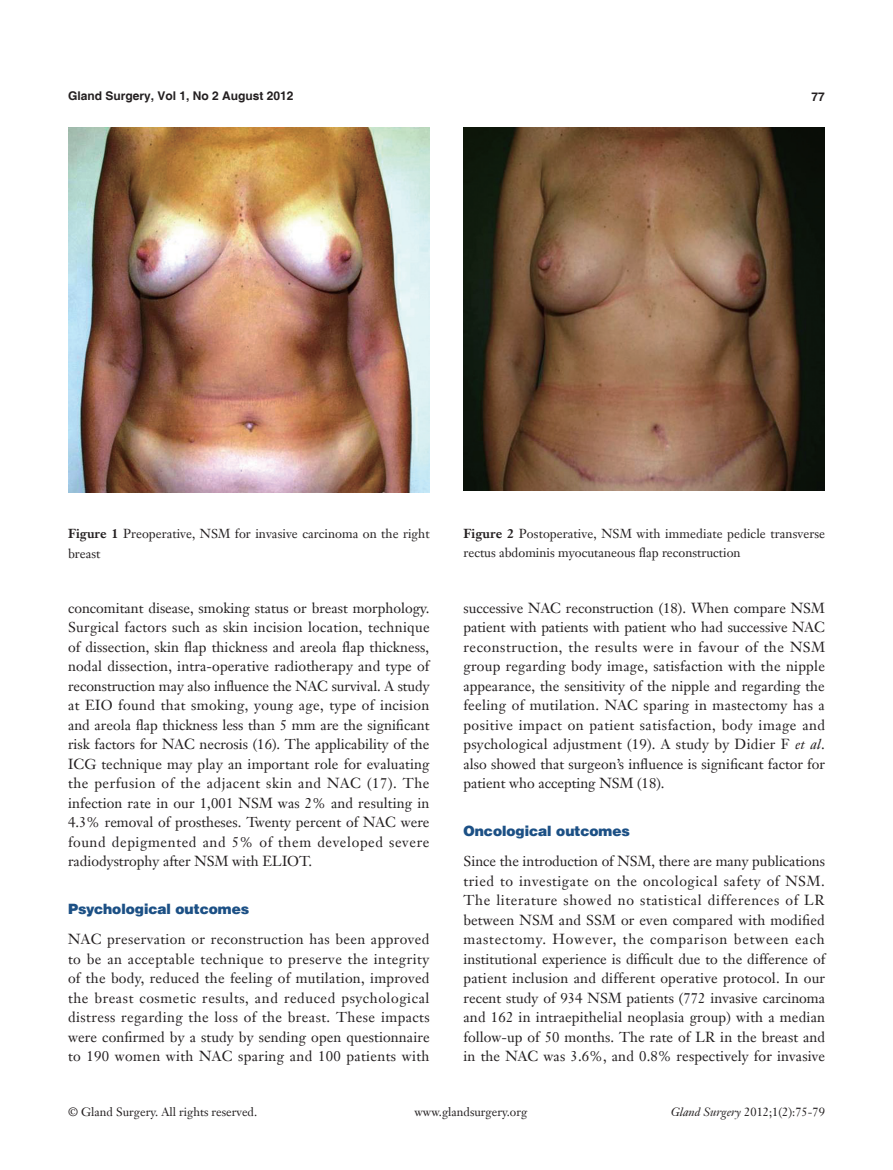
<style>
.page{position:relative;width:893px;height:1170px;background:#fff}
.page>*{position:absolute;margin:0;border:0;box-sizing:border-box;transform-origin:0 0}
.t1{font:14.25px/19.5px "Janson Text LT";letter-spacing:.01em;color:#231f20;text-align:justify}
.t2{font:900 14.25px "Helvetica";color:#1c5085}
.t3{font:12.75px/19.5px "Janson Text LT";letter-spacing:.005em;color:#231f20}
.t4{font:12px "Janson Text LT";color:#231f20}
.t5{font:700 12px "Helvetica";color:#231f20}
.s1{font-weight:700}
.s2{font-style:italic}
</style>
<div class="page">
<img style="left:68px;top:128px;width:361px;height:364px">
<img style="left:463px;top:128px;width:362px;height:362px">
<p class="t5" style="left:68px;top:88px;width:227px">Gland Surgery, Vol 1, No 2 August 2012</p>
<p class="t5" style="left:812px;top:89px;width:15px">77</p>
<p class="t3" style="left:68px;top:524px;width:363px"><span class="s1">Figure 1</span> Preoperative, NSM for invasive carcinoma on the right breast</p>
<p class="t3" style="left:463px;top:523px;width:363px"><span class="s1">Figure 2</span> Postoperative, NSM with immediate pedicle transverse rectus abdominis myocutaneous flap reconstruction</p>
<p class="t1" style="left:68px;top:597px;width:363px">concomitant disease, smoking status or breast morphology.<br>Surgical factors such as skin incision location, technique of dissection, skin flap thickness and areola flap thickness, nodal dissection, intra-operative radiotherapy and type of reconstruction may also influence the NAC survival. A study at EIO found that smoking, young age, type of incision and areola flap thickness less than 5 mm are the significant risk factors for NAC necrosis (16). The applicability of the ICG technique may play an important role for evaluating the perfusion of the adjacent skin and NAC (17). The infection rate in our 1,001 NSM was 2% and resulting in 4.3% removal of prostheses. Twenty percent of NAC were found depigmented and 5% of them developed severe radiodystrophy after NSM with ELIOT.</p>
<p class="t2" style="left:68px;top:900px;width:183px">Psychological outcomes</p>
<p class="t1" style="left:68px;top:929px;width:363px">NAC preservation or reconstruction has been approved to be an acceptable technique to preserve the integrity of the body, reduced the feeling of mutilation, improved the breast cosmetic results, and reduced psychological distress regarding the loss of the breast. These impacts were confirmed by a study by sending open questionnaire to 190 women with NAC sparing and 100 patients with</p>
<p class="t1" style="left:463px;top:597px;width:363px">successive NAC reconstruction (18). When compare NSM patient with patients with patient who had successive NAC reconstruction, the results were in favour of the NSM group regarding body image, satisfaction with the nipple appearance, the sensitivity of the nipple and regarding the feeling of mutilation. NAC sparing in mastectomy has a positive impact on patient satisfaction, body image and psychological adjustment (19). A study by Didier F <span class="s2">et al</span>. also showed that surgeon’s influence is significant factor for patient who accepting NSM (18).</p>
<p class="t2" style="left:463px;top:822px;width:168px">Oncological outcomes</p>
<p class="t1" style="left:463px;top:851px;width:363px">Since the introduction of NSM, there are many publications tried to investigate on the oncological safety of NSM.<br>The literature showed no statistical differences of LR between NSM and SSM or even compared with modified mastectomy. However, the comparison between each institutional experience is difficult due to the difference of patient inclusion and different operative protocol. In our recent study of 934 NSM patients (772 invasive carcinoma and 162 in intraepithelial neoplasia group) with a median follow-up of 50 months. The rate of LR in the breast and in the NAC was 3.6%, and 0.8% respectively for invasive</p>
<p class="t4" style="left:68px;top:1104px;width:191px">© Gland Surgery. All rights reserved.</p>
<p class="t4" style="left:414px;top:1104px;width:114px">www.glandsurgery.org</p>
<p class="t4" style="left:671px;top:1104px;width:156px"><span class="s2">Gland Surgery</span> 2012;1(2):75-79</p>
</div>
